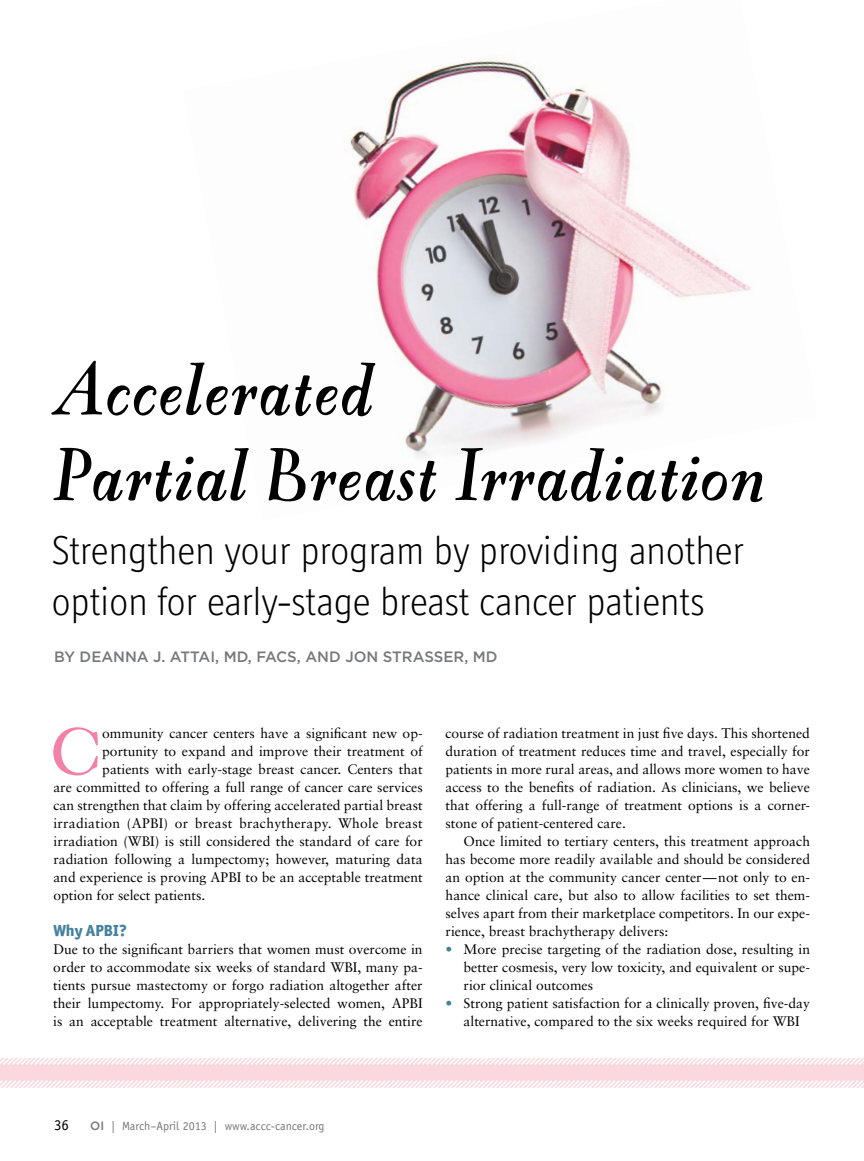
<style>
.page{position:relative;width:864px;height:1161px;background:#fff}
.page>*{position:absolute;margin:0;border:0;box-sizing:border-box;transform-origin:0 0}
.t1{font:italic 700 69.45px/85.5px "Oneleigh";color:#000}
.t2{font:700 62.4px "Oneleigh";color:#f280a7}
.t3{font:300 40.5px/51px "Officina Display ITC Std";color:#000}
.t4{font:800 16.2px "Officina Sans ITC Std";color:#46819e}
.t5{font:500 15px "Gotham";color:#77787b}
.t6{font:15px "Officina Sans Std";color:#000}
.t7{font:13.8px/18px "Sabon Intl";color:#000;text-align:justify}
.t8{font:13.8px "Sabon Intl";letter-spacing:.02em;color:#000}
.t9{font:12px "Officina Sans Std";color:#77787b}
.s1{color:#46819e}
.s2{font-family:"Gotham";font-weight:500}
</style>
<div class="page">
<div style="left:0;top:1058px;width:864px;height:30px;background:#fbd7e0"></div>
<svg style="left:0;top:1080px;width:864px;height:8px"></svg>
<svg style="left:0;top:1058px;width:864px;height:7px"></svg>
<img style="left:350px;top:57px;width:401px;height:400px">
<h1 class="t1" style="left:52px;top:347px;width:716px">Accelerated<br>Partial Breast Irradiation</h1>
<h3 class="t3" style="left:52px;top:524px;width:694px">Strengthen your program by providing another option for early-stage breast cancer patients</h3>
<p class="t5" style="left:54px;top:648px;width:136px">BY DEANNA J. ATTAI</p>
<p class="t5" style="left:215px;top:648px;width:209px">, MD, FACS, A ND JO N ST RASSE</p>
<p class="t5" style="left:454px;top:648px;width:46px">R, MD</p>
<h2 class="t2" style="left:49px;top:717px;width:55px">C</h2>
<p class="t7" style="left:102px;top:724px;width:322px">ommunity cancer centers have a significant new op-</p>
<p class="t7" style="left:102px;top:742px;width:322px">portunity to expand and improve their treatment of</p>
<p class="t7" style="left:102px;top:760px;width:322px">patients with early-stage breast cancer. Centers that</p>
<p class="t7" style="left:53px;top:778px;width:371px">are committed to offering a full range of cancer care services</p>
<p class="t7" style="left:53px;top:796px;width:371px">can strengthen that claim by offering accelerated partial breast</p>
<p class="t8" style="left:53px;top:815px;width:371px">irradiation (APBI) or breast brachytherapy. Whole breast</p>
<p class="t7" style="left:53px;top:832px;width:371px">irradiation (WBI) is still considered the standard of care for</p>
<p class="t7" style="left:53px;top:850px;width:371px">radiation following a lumpectomy; however, maturing data</p>
<p class="t7" style="left:53px;top:868px;width:371px">and experience is proving APBI to be an acceptable treatment</p>
<p class="t7" style="left:53px;top:886px;width:153px">option for select patients.</p>
<p class="t4" style="left:53px;top:920px;width:75px">Why APBI?</p>
<p class="t7" style="left:53px;top:940px;width:371px">Due to the significant barriers that women must overcome in order to accommodate six weeks of standard WBI, many pa&shy;tients pursue mastectomy or forgo radiation altogether after their lumpectomy. For appropriately-selected women, APBI is an acceptable treatment alternative, delivering the entire</p>
<p class="t7" style="left:445px;top:724px;width:366px">course of radiation treatment in just five days. This shortened duration of treatment reduces time and travel, especially for patients in more rural areas, and allows more women to have access to the benefits of radiation. As clinicians, we believe that offering a full-range of treatment options is a corner&shy;stone of patient-centered care.</p>
<p class="t7" style="left:446px;top:832px;width:366px;text-indent:18px">Once limited to tertiary centers, this treatment approach has become more readily available and should be considered an option at the community cancer center—not only to en&shy;hance clinical care, but also to allow facilities to set them&shy;selves apart from their marketplace competitors. In our expe&shy;rience, breast brachytherapy delivers:</p>
<p class="t7" style="left:464px;top:940px;width:348px;text-indent:-18px"><span class="s1">•</span> More precise targeting of the radiation dose, resulting in better cosmesis, very low toxicity, and equivalent or supe&shy;rior clinical outcomes</p>
<p class="t7" style="left:446px;top:994px;width:366px;text-align:center"><span class="s1">•</span> Strong patient satisfaction for a clinically proven, five-day alternative, compared to the six weeks required for WBI</p>
<p class="t6" style="left:54px;top:1116px;width:16px">36</p>
<p class="t9" style="left:90px;top:1118px;width:236px"><span class="s2">OI</span> | March–April 2013 | www.accc-cancer.org</p>
</div>
